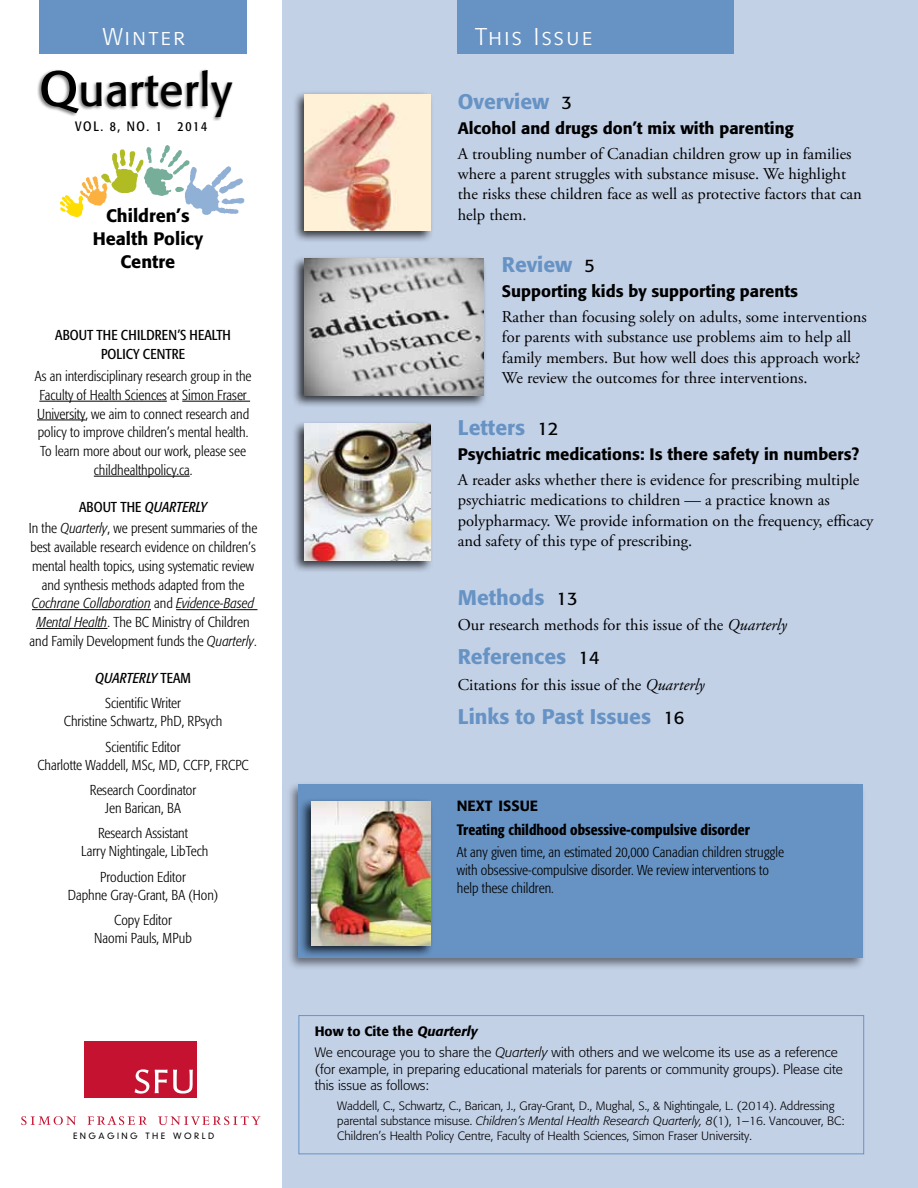
<style>
.page{position:relative;width:918px;height:1188px;background:#fff}
.page>*{position:absolute;margin:0;border:0;box-sizing:border-box;transform-origin:0 0}
.t1{font:45px "Formata";letter-spacing:.01em;color:#000}
.t2{font:24px "Formata Light SC";letter-spacing:.11em;color:#fff}
.t3{font:500 21px "Formata";color:#6793c4}
.t4{font:500 17.85px/22.8px "Formata";color:#000;text-align:center}
.t5{font:16.5px/20.2px "Adobe Garamond Pro";color:#000}
.t6{font:500 16.5px "Formata";color:#000}
.t7{font:500 condensed 15px "Formata";color:#000}
.t8{font:500 14.7px "Formata";color:#000}
.t9{font:300 condensed 14.25px/18.8px "Formata";color:#000;text-align:center}
.t10{font:condensed 14.25px/18.8px "Formata";color:#000}
.t11{font:300 13.5px/21px "Formata";color:#000}
.t12{font:condensed 13.5px "Formata";letter-spacing:.12em;color:#000}
.t13{font:300 12px/15px "Formata";color:#000}
.t14{font:300 8.4px "DIN Neuzeit Grotesk";letter-spacing:.285em;color:#000}
.s1{font-size:49.35px}
.s2{font-weight:400}
.s3{font-weight:400;font-style:italic}
.s4{font-style:italic}
.s5{font-weight:400;font-size:18px;color:#000}
.s6{font-weight:500}
.s7{font-weight:500;font-style:italic}
</style>
<div class="page">
<div style="left:283px;top:0;width:635px;height:1188px;background:#c3d1e7"></div>
<div style="left:298px;top:1015px;width:566px;height:139px;border:1px solid #6793c4"></div>
<div style="left:37px;top:68px;width:197px;height:53px;background:#000;opacity:.5"></div>
<div style="left:292px;top:90px;width:142px;height:153px;background:#000;opacity:.75"></div>
<img style="left:305px;top:94px;width:125px;height:137px">
<div style="left:457px;top:0;width:276px;height:54px;background:#6793c4"></div>
<div style="left:291px;top:255px;width:196px;height:153px;background:#000;opacity:.75"></div>
<img style="left:304px;top:259px;width:180px;height:136px">
<div style="left:39px;top:0;width:208px;height:54px;background:#6793c4"></div>
<div style="left:291px;top:420px;width:143px;height:153px;background:#000;opacity:.75"></div>
<img style="left:304px;top:424px;width:126px;height:136px">
<img style="left:60px;top:195px;width:23px;height:22px">
<img style="left:76px;top:176px;width:30px;height:34px">
<img style="left:100px;top:149px;width:42px;height:50px">
<img style="left:142px;top:145px;width:41px;height:51px">
<img style="left:183px;top:160px;width:62px;height:55px">
<div style="left:286px;top:781px;width:580px;height:190px;background:#000;opacity:.5"></div>
<div style="left:298px;top:784px;width:565px;height:174px;background:#6793c4"></div>
<div style="left:298px;top:798px;width:136px;height:160px;background:#000;opacity:.75"></div>
<img style="left:311px;top:801px;width:119px;height:144px">
<div style="left:85px;top:1042px;width:112px;height:56px;background:#c41230"></div>
<svg style="left:134px;top:1069px;width:15px;height:25px"></svg>
<svg style="left:155px;top:1070px;width:38px;height:24px"></svg>
<svg style="left:21px;top:1116px;width:55px;height:9px"></svg>
<svg style="left:88px;top:1116px;width:59px;height:9px"></svg>
<svg style="left:158px;top:1116px;width:103px;height:9px"></svg>
<hr style="left:39px;top:401px;width:128px;height:1px;background:#000">
<hr style="left:182px;top:401px;width:68px;height:1px;background:#000">
<hr style="left:37px;top:420px;width:48px;height:1px;background:#000">
<hr style="left:94px;top:476px;width:96px;height:1px;background:#000">
<hr style="left:32px;top:609px;width:119px;height:1px;background:#000">
<hr style="left:176px;top:609px;width:82px;height:1px;background:#000">
<hr style="left:37px;top:628px;width:70px;height:1px;background:#000">
<h2 class="t2" style="left:103px;top:23px;width:84px">Winter</h2>
<h2 class="t2" style="left:475px;top:23px;width:118px">This Issue</h2>
<h1 class="t1" style="left:39px;top:63px;width:195px"><span class="s1">Q</span>uarterly</h1>
<p class="t12" style="left:75px;top:118px;width:133px">VOL. 8, NO. 1 2014</p>
<p class="t4" style="left:93px;top:204px;width:112px">Children’s<br>Health Policy<br>Centre</p>
<p class="t10" style="left:101px;top:326px;width:131px;text-indent:-46px">ABOUT THE CHILDREN ’S HEALTH<br>POLICY CENTRE</p>
<p class="t9" style="left:35px;top:367px;width:218px">As an interdisciplinary research group in the Faculty of Health Sciences at Simon Fraser University, we aim to connect research and policy to improve children’s mental health.<br>To learn more about our work, please see childhealthpolicy.ca.</p>
<p class="t9" style="left:29px;top:496px;width:230px;line-height:21.8px"><span class="s2">ABOUT THE</span> <span class="s3">QUARTERLY<br></span>In the <span class="s4">Quarterly</span>, we present summaries of the</p>
<p class="t9" style="left:30px;top:538px;width:229px">best available research evidence on children’s mental health topics, using systematic review and synthesis methods adapted from the <span class="s4">Cochrane Collaboration</span> and <span class="s4">Evidence-Based Mental Health</span>. The BC Ministry of Children and Family Development funds the <span class="s4">Quarterly</span>.</p>
<p class="t9" style="left:95px;top:665px;width:97px;line-height:25.5px"><span class="s3">QUARTERLY</span> <span class="s2">TEAM<br></span>Scientific Writer</p>
<p class="t9" style="left:64px;top:708px;width:160px;line-height:25.5px">Christine Schwartz, PhD, RPsych<br>Scientific Editor</p>
<p class="t9" style="left:37px;top:752px;width:213px;line-height:25.5px">Charlotte Waddell, MSc, MD, CCFP, FRCPC<br>Research Coordinator</p>
<p class="t9" style="left:98px;top:795px;width:92px;line-height:25.5px">Jen Barican, BA<br>Research Assistant</p>
<p class="t9" style="left:81px;top:839px;width:129px;line-height:25.5px">Larry Nightingale, LibTech<br>Production Editor</p>
<p class="t9" style="left:68px;top:882px;width:152px;line-height:25.5px">Daphne Gray-Grant, BA (Hon)<br>Copy Editor</p>
<p class="t9" style="left:94px;top:929px;width:99px">Naomi Pauls, MPub</p>
<p class="t14" style="left:73px;top:1131px;width:143px">ENGAGING THE WORLD</p>
<h3 class="t3" style="left:458px;top:88px;width:116px">Overview <span class="s5">3</span></h3>
<p class="t6" style="left:458px;top:118px;width:337px">Alcohol and drugs don’t mix with parenting</p>
<p class="t5" style="left:458px;top:144px;width:406px">A troubling number of Canadian children grow up in families where a parent struggles with substance misuse. We highlight the risks these children face as well as protective factors that can help them.</p>
<h3 class="t3" style="left:502px;top:251px;width:95px">Review <span class="s5">5</span></h3>
<p class="t6" style="left:502px;top:281px;width:298px">Supporting kids by supporting parents</p>
<p class="t5" style="left:502px;top:307px;width:366px">Rather than focusing solely on adults, some interventions for parents with substance use problems aim to help all family members. But how well does this approach work?<br>We review the outcomes for three interventions.</p>
<h3 class="t3" style="left:458px;top:415px;width:102px">Letters <span class="s5">12</span></h3>
<p class="t6" style="left:458px;top:445px;width:403px">Psychiatric medications: Is there safety in numbers?</p>
<p class="t5" style="left:458px;top:470px;width:417px">A reader asks whether there is evidence for prescribing multiple psychiatric medications to children — a practice known as polypharmacy. We provide information on the frequency, efficacy and safety of this type of prescribing.</p>
<h3 class="t3" style="left:458px;top:585px;width:121px">Methods <span class="s5">13</span></h3>
<p class="t5" style="left:458px;top:615px;width:330px">Our research methods for this issue of the <span class="s4">Quarterly</span></p>
<h3 class="t3" style="left:458px;top:644px;width:143px">References <span class="s5">14</span></h3>
<p class="t5" style="left:458px;top:675px;width:248px">Citations for this issue of the <span class="s4">Quarterly</span></p>
<h3 class="t3" style="left:458px;top:704px;width:228px">Links to Past Issues <span class="s5">16</span></h3>
<p class="t8" style="left:457px;top:796px;width:83px">NEXT ISSUE</p>
<p class="t7" style="left:457px;top:820px;width:295px">Treating childhood obsessive-compulsive disorder</p>
<p class="t9" style="left:457px;top:843px;width:329px;line-height:18px;text-align:left">At any given time, an estimated 20,000 Canadian children struggle with obsessive-compulsive disorder. We review interventions to help these children.</p>
<p class="t11" style="left:315px;top:1021px;width:525px"><span class="s6">How to Cite the</span> <span class="s7">Quarterly<br></span>We encourage you to share the <span class="s4">Quarterly</span> with others and we welcome its use as a reference</p>
<p class="t11" style="left:315px;top:1061px;width:530px;line-height:16.5px">(for example, in preparing educational materials for parents or community groups). Please cite this issue as follows:</p>
<p class="t13" style="left:337px;top:1098px;width:509px">Waddell, C., Schwartz, C., Barican, J., Gray-Grant, D., Mughal, S., &amp; Nightingale, L. (2014). Addressing parental substance misuse. <span class="s4">Children’s Mental Health Research Quarterly, 8</span>(1), 1–16. Vancouver, BC:<br>Children’s Health Policy Centre, Faculty of Health Sciences, Simon Fraser University.</p>
</div>
